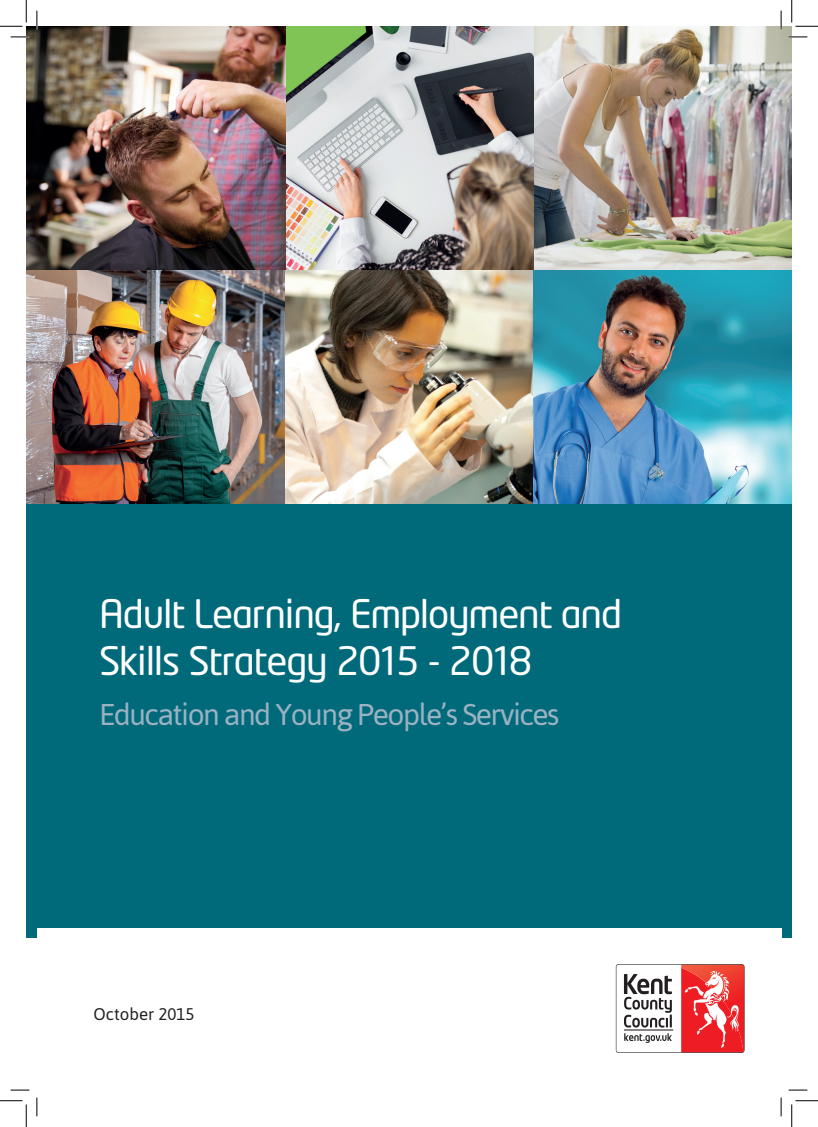
<style>
.page{position:relative;width:818px;height:1127px;background:#fff}
.page>*{position:absolute;margin:0;border:0;box-sizing:border-box;transform-origin:0 0}
.t1{font:38.75px/46.5px "Neo Tech";letter-spacing:-.03em;color:#fff}
.t2{font:30px "Asap";letter-spacing:-.05em;color:#9ab2c1}
.t3{font:16.88px "Asap";color:#231f20}
</style>
<div class="page">
<div style="left:26px;top:26px;width:766px;height:911px;background:#006a7b"></div>
<div style="left:37px;top:928px;width:744px;height:161px;background:#fff"></div>
<svg style="left:616px;top:964px;width:128px;height:88px"></svg>
<img style="left:26px;top:26px;width:766px;height:477px">
<svg style="left:11px;top:36px;width:18px;height:2px"></svg>
<svg style="left:788px;top:36px;width:19px;height:2px"></svg>
<svg style="left:11px;top:1089px;width:18px;height:1px"></svg>
<svg style="left:788px;top:1089px;width:19px;height:1px"></svg>
<svg style="left:36px;top:11px;width:2px;height:18px"></svg>
<svg style="left:36px;top:1097px;width:2px;height:18px"></svg>
<svg style="left:780px;top:11px;width:2px;height:18px"></svg>
<svg style="left:780px;top:1097px;width:2px;height:18px"></svg>
<svg style="left:0;top:0;width:27px;height:27px"></svg>
<svg style="left:0;top:1100px;width:27px;height:26px"></svg>
<svg style="left:791px;top:0;width:27px;height:27px"></svg>
<svg style="left:791px;top:1100px;width:27px;height:26px"></svg>
<p class="t1" style="left:99px;top:592px;width:524px">Adult Learning, Employment and<br>Skills Strategy 2015 - 2018</p>
<p class="t2" style="left:99px;top:696px;width:462px">Education and Young People’s Services</p>
<p class="t3" style="left:94px;top:1003px;width:102px">October 2015</p>
</div>
